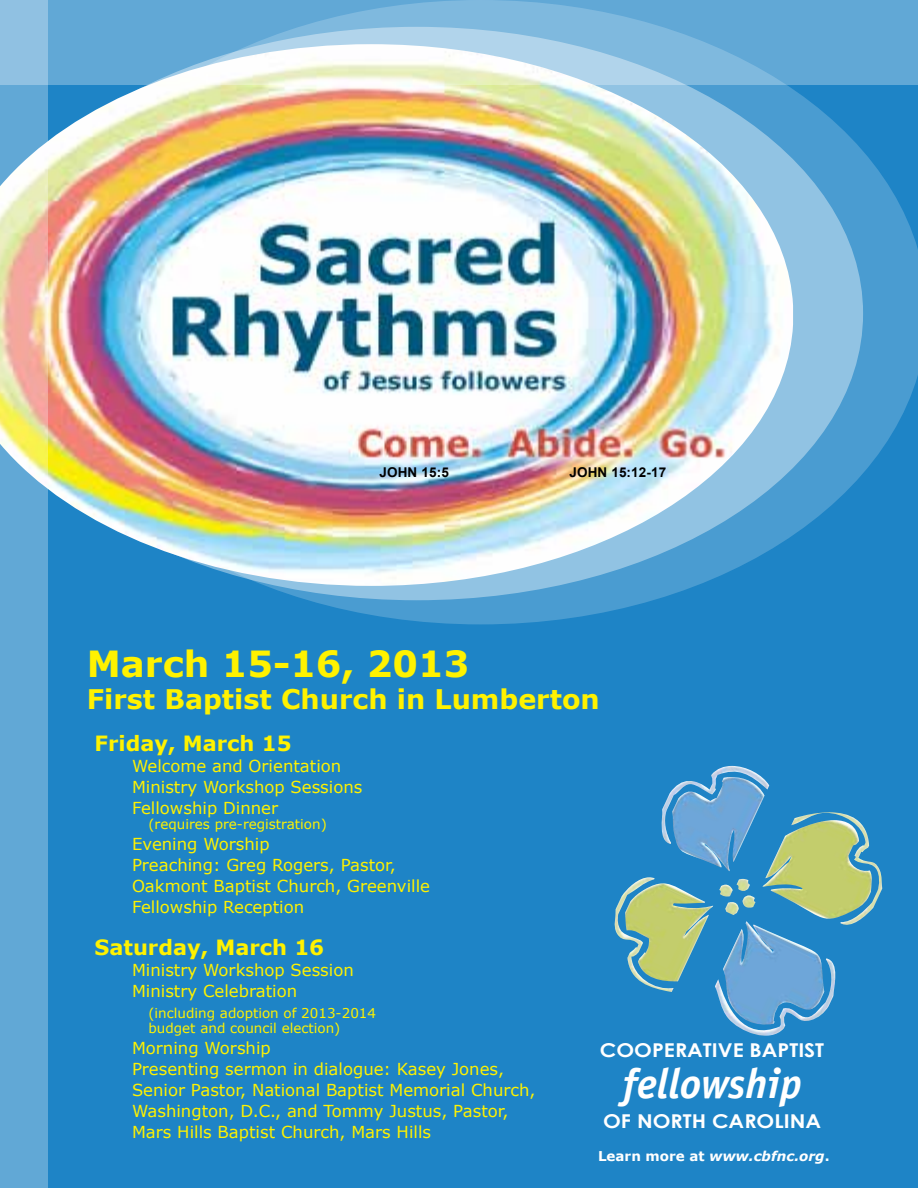
<style>
.page{position:relative;width:918px;height:1188px;background:#1e84c6}
.page>*{position:absolute;margin:0;border:0;box-sizing:border-box;transform-origin:0 0}
.t1{font:italic 700 42.45px "Officina Sans";color:#fff}
.t2{font:700 36px "Verdana";color:#fff200}
.t3{font:700 27px "Verdana";color:#fff200}
.t4{font:700 21px "Verdana";color:#fff200}
.t5{font:700 19.05px "Century Gothic";color:#fff;scale:1.11 1}
.t6{font:16.5px/21px "Verdana";color:#fff200}
.t7{font:13.5px/15px "Verdana";color:#fff200}
.t8{font:italic 700 13.5px "Verdana";color:#fff}
.t9{font:700 13.5px "Arial";letter-spacing:.01em;color:#000}
.s1{font-style:normal}
</style>
<div class="page">
<svg style="left:308px;top:151px;width:610px;height:473px"></svg>
<img style="left:614px;top:766px;width:268px;height:226px">
<svg style="left:267px;top:89px;width:596px;height:511px"></svg>
<img style="left:48px;top:85px;width:745px;height:501px">
<svg style="left:48px;top:0;width:870px;height:85px;background:#89bedd"></svg>
<svg style="left:0;top:0;width:48px;height:1188px;background:#89b4cb"></svg>
<p class="t9" style="left:380px;top:463px;width:71px">JOHN 15:5</p>
<p class="t9" style="left:569px;top:463px;width:98px">JOHN 15:12-17</p>
<h2 class="t2" style="left:87px;top:641px;width:384px">March 15-16, 2013</h2>
<h3 class="t3" style="left:87px;top:682px;width:515px">First Baptist Church in Lumberton</h3>
<p class="t4" style="left:94px;top:730px;width:199px">Friday, March 15</p>
<p class="t6" style="left:132px;top:755px;width:232px">Welcome and Orientation<br>Ministry Workshop Sessions<br>Fellowship Dinner</p>
<p class="t7" style="left:148px;top:816px;width:180px">(requires pre-registration)</p>
<p class="t6" style="left:132px;top:833px;width:300px">Evening Worship<br>Preaching: Greg Rogers, Pastor,<br>Oakmont Baptist Church, Greenville<br>Fellowship Reception</p>
<p class="t4" style="left:94px;top:934px;width:231px">Saturday, March 16</p>
<p class="t6" style="left:132px;top:959px;width:223px">Ministry Workshop Session<br>Ministry Celebration</p>
<p class="t7" style="left:148px;top:1005px;width:229px">(including adoption of 2013-2014 budget and council election)</p>
<p class="t6" style="left:132px;top:1037px;width:405px">Morning Worship<br>Presenting sermon in dialogue: Kasey Jones, Senior Pastor, National Baptist Memorial Church, Washington, D.C., and Tommy Justus, Pastor, Mars Hills Baptist Church, Mars Hills</p>
<p class="t5" style="left:600px;top:1039px;width:204px">COOPERATIVE BAPTIST</p>
<h1 class="t1" style="left:622px;top:1058px;width:181px">fellowship</h1>
<p class="t5" style="left:603px;top:1109px;width:198px">OF NORTH CAROLINA</p>
<p class="t8" style="left:598px;top:1148px;width:233px"><span class="s1">Learn more at</span> www.cbfnc.org<span class="s1">.</span></p>
</div>
